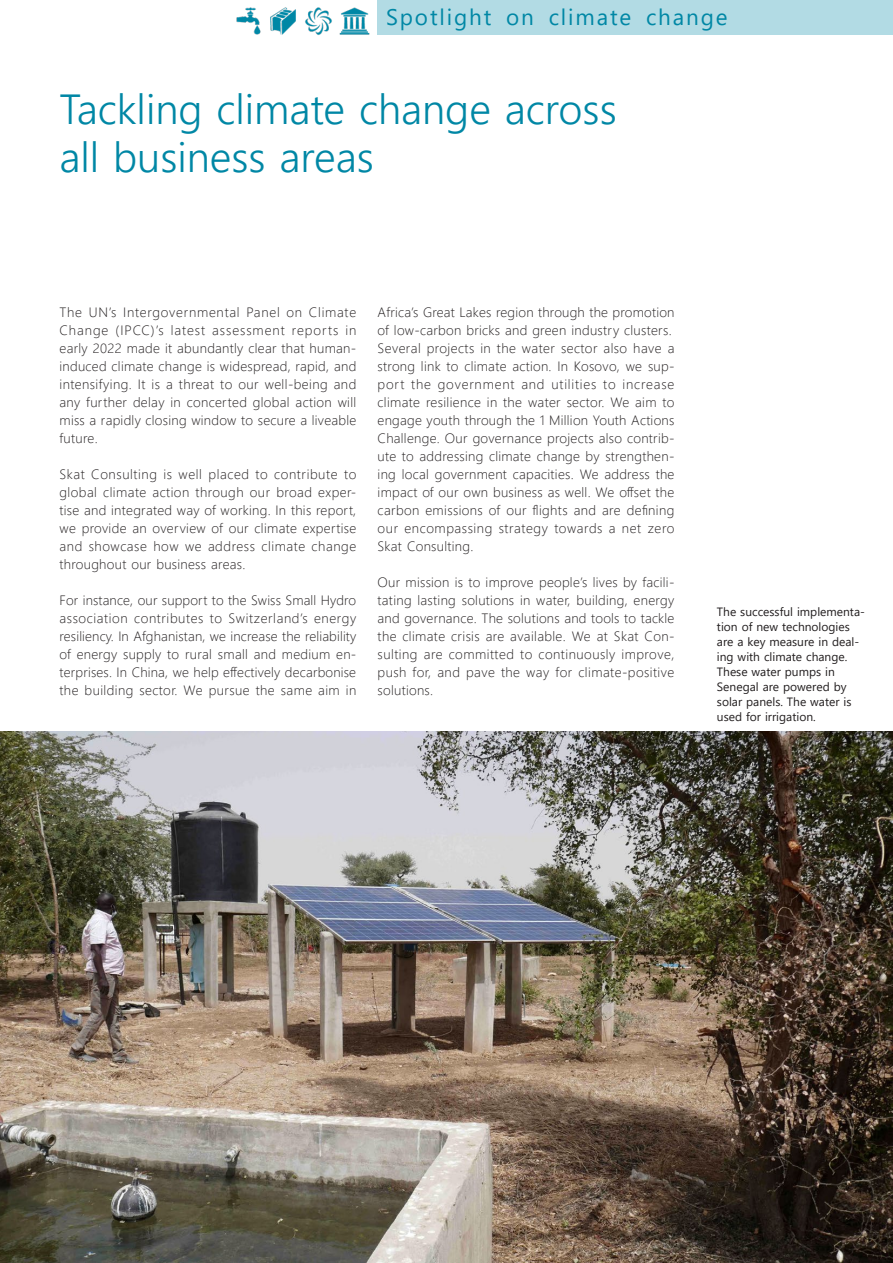
<style>
.page{position:relative;width:893px;height:1263px;background:#fff}
.page>*{position:absolute;margin:0;border:0;box-sizing:border-box;transform-origin:0 0}
.t1{font:300 42px/48px "Segoe UI";color:#0087a5}
.t2{font:22.5px "Segoe UI";letter-spacing:.08em;color:#0087a5}
.t3{font:300 13.5px/18px "Segoe UI";letter-spacing:.02em;color:#231f20;text-align:justify}
.t4{font:12px/15px "Segoe UI";color:#231f20}
</style>
<div class="page">
<div style="left:378px;top:0;width:515px;height:34px;background:#b2dbe4"></div>
<img style="left:0;top:731px;width:893px;height:532px">
<img style="left:270px;top:7px;width:62px;height:28px">
<img style="left:236px;top:7px;width:25px;height:28px">
<img style="left:339px;top:7px;width:31px;height:28px">
<h2 class="t2" style="left:386px;top:8px;width:343px">Spotlight on climate change</h2>
<h1 class="t1" style="left:60px;top:81px;width:559px">Tackling climate change across all business areas</h1>
<p class="t3" style="left:60px;top:304px;width:298px">The UN’s Intergovernmental Panel on Climate Change (IPCC)’s latest assessment reports in early 2022 made it abundantly clear that human&shy;induced climate change is widespread, rapid, and intensifying. It is a threat to our well-being and any further delay in concerted global action will miss a rapidly closing window to secure a liveable future.</p>
<p class="t3" style="left:60px;top:466px;width:298px">Skat Consulting is well placed to contribute to global climate action through our broad exper&shy;tise and integrated way of working. In this report, we provide an overview of our climate expertise and showcase how we address climate change throughout our business areas.</p>
<p class="t3" style="left:60px;top:592px;width:298px">For instance, our support to the Swiss Small Hydro association contributes to Switzerland’s energy resiliency. In Afghanistan, we increase the reliability of energy supply to rural small and medium en&shy;terprises. In China, we help e昀昀ectively decarbonise the building sector. We pursue the same aim in</p>
<p class="t3" style="left:378px;top:304px;width:298px;text-align:left">Africa’s Great Lakes region through the promotion of low-carbon bricks and green industry clusters.<br>Several projects in the water sector also have a strong link to climate action. In Kosovo, we sup&shy;port the government and utilities to increase climate resilience in the water sector. We aim to engage youth through the 1 Million Youth Actions Challenge. Our governance projects also contrib&shy;ute to addressing climate change by strengthen&shy;ing local government capacities. We address the impact of our own business as well. We o昀昀set the carbon emissions of our 昀氀ights and are de昀椀ning our encompassing strategy towards a net zero Skat Consulting.</p>
<p class="t3" style="left:378px;top:574px;width:298px">Our mission is to improve people’s lives by facili&shy;tating lasting solutions in water, building, energy and governance. The solutions and tools to tackle the climate crisis are available. We at Skat Con&shy;sulting are committed to continuously improve, push for, and pave the way for climate-positive solutions.</p>
<p class="t4" style="left:717px;top:605px;width:149px">The successful implementa&shy;tion of new technologies are a key measure in deal&shy;ing with climate change.<br>These water pumps in<br>Senegal are powered by solar panels. The water is used for irrigation.</p>
</div>
